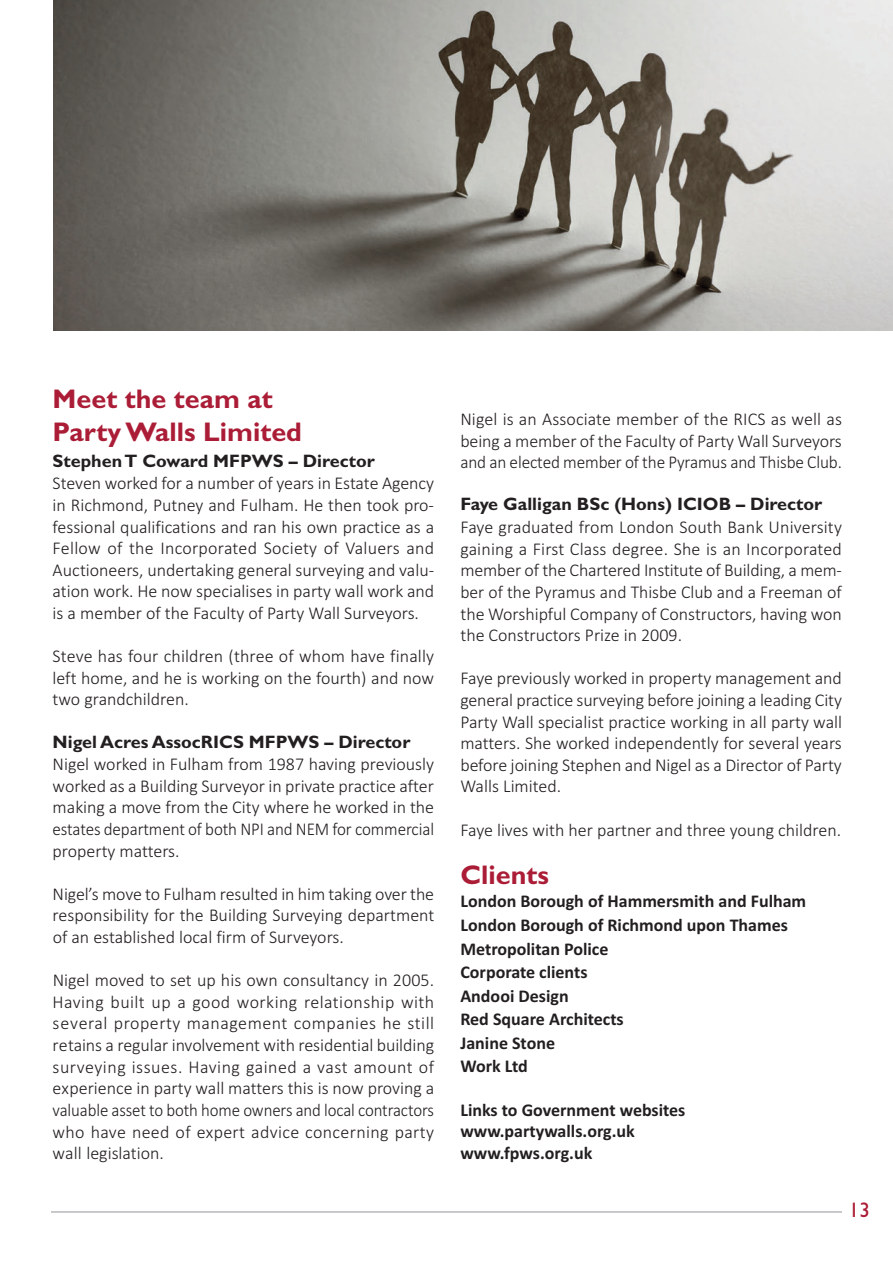
<style>
.page{position:relative;width:893px;height:1263px;background:#fff}
.page>*{position:absolute;margin:0;border:0;box-sizing:border-box;transform-origin:0 0}
.t1{font:700 27px/32.4px "Gill Sans";color:#ab1d36}
.t2{font:21px "Gill Sans";color:#ab1d36}
.t3{font:300 18px/21.6px "Calibri";color:#231f20;text-align:justify}
.t4{font:700 18px/23.5px "Calibri";color:#231f20}
.t5{font:700 18px "Gill Sans";color:#231f20}
</style>
<div class="page">
<hr style="left:51px;top:1211px;width:791px;height:1px;background:#939598">
<img style="left:53px;top:0;width:840px;height:330px">
<h1 class="t1" style="left:53px;top:383px;width:251px">Meet the team at<br>Party Walls Limited</h1>
<p class="t5" style="left:53px;top:450px;width:324px">Stephen T Coward MFPWS – Director</p>
<p class="t3" style="left:53px;top:472px;width:383px">Steven worked for a number of years in Estate Agency in Richmond, Putney and Fulham. He then took pro&shy;fessional qualifications and ran his own practice as a Fellow of the Incorporated Society of Valuers and Auctioneers, undertaking general surveying and valu&shy;ation work. He now specialises in party wall work and is a member of the Faculty of Party Wall Surveyors.</p>
<p class="t3" style="left:53px;top:645px;width:383px">Steve has four children (three of whom have finally left home, and he is working on the fourth) and now two grandchildren.</p>
<p class="t5" style="left:53px;top:731px;width:359px">Nigel Acres AssocRICS MFPWS – Director</p>
<p class="t3" style="left:53px;top:753px;width:383px">Nigel worked in Fulham from 1987 having previously worked as a Building Surveyor in private practice after making a move from the City where he worked in the estates department of both NPI and NEM for commercial property matters.</p>
<p class="t3" style="left:53px;top:883px;width:383px">Nigel’s move to Fulham resulted in him taking over the responsibility for the Building Surveying department of an established local firm of Surveyors.</p>
<p class="t3" style="left:53px;top:969px;width:383px">Nigel moved to set up his own consultancy in 2005.<br>Having built up a good working relationship with several property management companies he still retains a regular involvement with residential building surveying issues. Having gained a vast amount of experience in party wall matters this is now proving a valuable asset to both home owners and local contractors who have need of expert advice concerning party wall legislation.</p>
<p class="t3" style="left:460px;top:408px;width:383px">Nigel is an Associate member of the RICS as well as being a member of the Faculty of Party Wall Surveyors and an elected member of the Pyramus and Thisbe Club.</p>
<p class="t5" style="left:460px;top:494px;width:363px">Faye Galligan BSc (Hons) ICIOB – Director</p>
<p class="t3" style="left:460px;top:516px;width:383px">Faye graduated from London South Bank University gaining a First Class degree. She is an Incorporated member of the Chartered Institute of Building, a mem&shy;ber of the Pyramus and Thisbe Club and a Freeman of the Worshipful Company of Constructors, having won the Constructors Prize in 2009.</p>
<p class="t3" style="left:460px;top:667px;width:383px">Faye previously worked in property management and general practice surveying before joining a leading City Party Wall specialist practice working in all party wall matters. She worked independently for several years before joining Stephen and Nigel as a Director of Party Walls Limited.</p>
<p class="t3" style="left:460px;top:818px;width:382px">Faye lives with her partner and three young children.</p>
<h1 class="t1" style="left:460px;top:858px;width:90px">Clients</h1>
<p class="t4" style="left:460px;top:889px;width:347px">London Borough of Hammersmith and Fulham<br>London Borough of Richmond upon Thames<br>Metropolitan Police<br>Corporate clients<br>Andooi Design<br>Red Square Architects<br>Janine Stone<br>Work Ltd</p>
<p class="t4" style="left:460px;top:1098px;width:227px;line-height:21.6px">Links to Government websites www.partywalls.org.uk www.fpws.org.uk</p>
<p class="t2" style="left:849px;top:1197px;width:22px">13</p>
</div>
